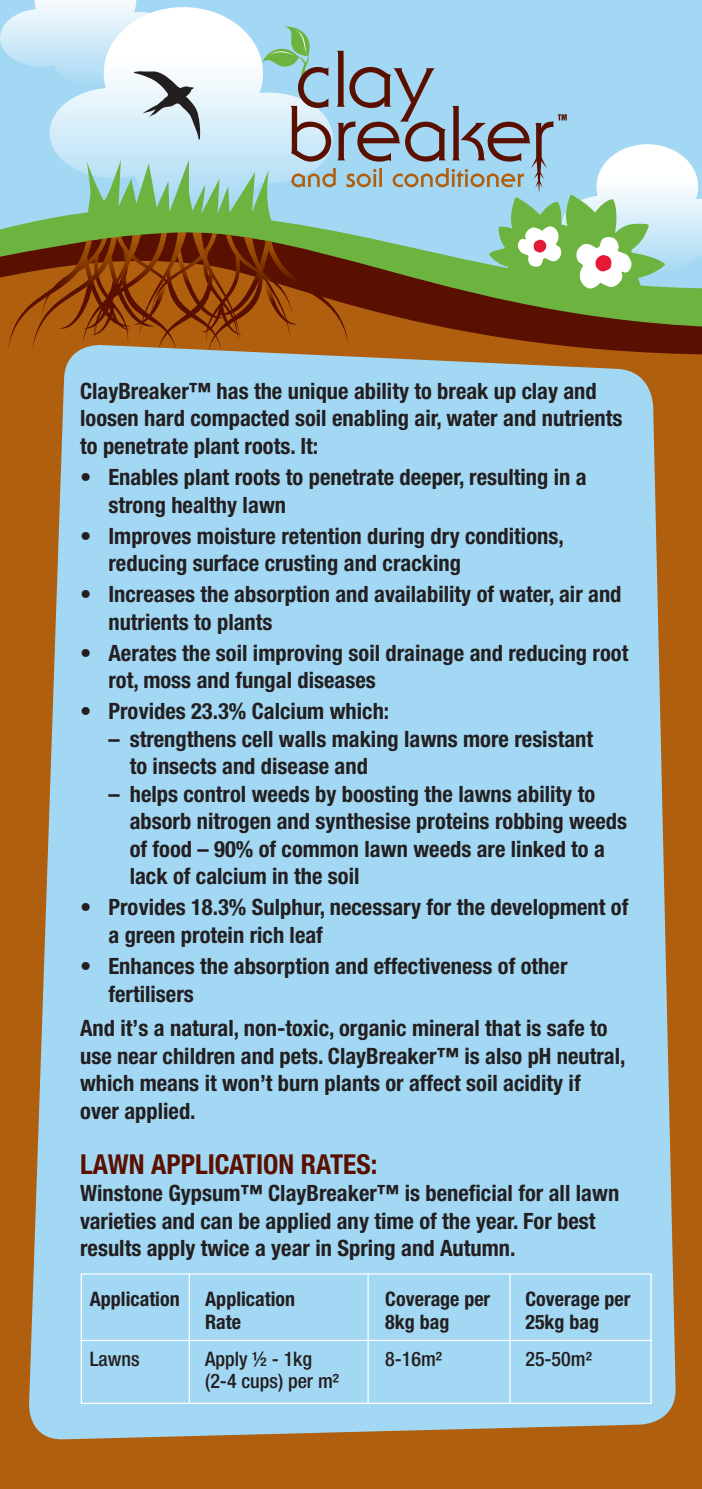
<style>
.page{position:relative;width:702px;height:1489px;background:#fff}
.page>*{position:absolute;margin:0;border:0;box-sizing:border-box;transform-origin:0 0}
.t1{font:700 condensed 27.5px "Helvetica Neue LT Pro";color:#5a1000}
.t2{font:700 condensed 22.5px/27.5px "Helvetica Neue LT Pro";color:#231f20}
.t3{font:700 condensed 20px "Helvetica Neue LT Pro";color:#231f20}
.t4{font:500 condensed 20px "Helvetica Neue LT Pro";color:#231f20}
</style>
<div class="page">
<div style="left:0;top:354px;width:702px;height:443px;background:#b05f0f"></div>
<div style="left:0;top:797px;width:702px;height:691px;background:#b05f0f"></div>
<div style="left:28px;top:354px;width:648px;height:1085px;background:#a3d8f4"></div>
<svg style="left:0;top:0;width:702px;height:354px"></svg>
<div style="left:81px;top:1273px;width:570px;height:130px;border:1px solid #fff"></div>
<hr style="left:80px;top:1339px;width:572px;height:1px;background:#fff">
<hr style="left:189px;top:1273px;width:1px;height:130px;background:#fff">
<hr style="left:367px;top:1273px;width:2px;height:130px;background:#fff">
<hr style="left:509px;top:1273px;width:1px;height:130px;background:#fff">
<p class="t2" style="left:80px;top:377px;width:543px">ClayBreaker™ has the unique ability to break up clay and loosen hard compacted soil enabling air, water and nutrients to penetrate plant roots. It:</p>
<p class="t2" style="left:108px;top:463px;width:479px;text-indent:-28px">• Enables plant roots to penetrate deeper, resulting in a strong healthy lawn</p>
<p class="t2" style="left:108px;top:522px;width:457px;text-indent:-28px">• Improves moisture retention during dry conditions, reducing surface crusting and cracking</p>
<p class="t2" style="left:108px;top:580px;width:514px;text-indent:-28px">• Increases the absorption and availability of water, air and nutrients to plants</p>
<p class="t2" style="left:108px;top:639px;width:521px;text-indent:-28px">• Aerates the soil improving soil drainage and reducing root rot, moss and fungal diseases</p>
<p class="t2" style="left:80px;top:697px;width:311px">• Provides 23.3% Calcium which:</p>
<p class="t2" style="left:130px;top:725px;width:465px;text-indent:-21px">– strengthens cell walls making lawns more resistant to insects and disease and</p>
<p class="t2" style="left:130px;top:780px;width:499px;text-indent:-21px">– helps control weeds by boosting the lawns ability to absorb nitrogen and synthesise proteins robbing weeds of food – 90% of common lawn weeds are linked to a lack of calcium in the soil</p>
<p class="t2" style="left:108px;top:893px;width:521px;text-indent:-28px">• Provides 18.3% Sulphur, necessary for the development of a green protein rich leaf</p>
<p class="t2" style="left:108px;top:952px;width:460px;text-indent:-28px">• Enhances the absorption and effectiveness of other fertilisers</p>
<p class="t2" style="left:80px;top:1014px;width:547px">And it’s a natural, non-toxic, organic mineral that is safe to use near children and pets. ClayBreaker™ is also pH neutral, which means it won’t burn plants or affect soil acidity if<br>over applied.</p>
<p class="t1" style="left:80px;top:1147px;width:299px">LAWN APPLICATION RATES:</p>
<p class="t2" style="left:80px;top:1179px;width:540px">Winstone Gypsum™ ClayBreaker™ is beneficial for all lawn varieties and can be applied any time of the year. For best results apply twice a year in Spring and Autumn.</p>
<p class="t3" style="left:90px;top:1287px;width:91px">Application</p>
<p class="t3" style="left:205px;top:1287px;width:91px">Application</p>
<p class="t3" style="left:385px;top:1287px;width:106px">Coverage per</p>
<p class="t3" style="left:525px;top:1287px;width:106px">Coverage per</p>
<p class="t3" style="left:205px;top:1309px;width:37px">Rate</p>
<p class="t3" style="left:385px;top:1309px;width:66px">8kg bag</p>
<p class="t3" style="left:525px;top:1309px;width:75px">25kg bag</p>
<p class="t4" style="left:90px;top:1346px;width:51px">Lawns</p>
<p class="t4" style="left:205px;top:1346px;width:108px">Apply ½ - 1kg</p>
<p class="t4" style="left:385px;top:1346px;width:58px">8-16m²</p>
<p class="t4" style="left:525px;top:1346px;width:68px">25-50m²</p>
<p class="t4" style="left:205px;top:1368px;width:135px">(2-4 cups) per m²</p>
</div>
